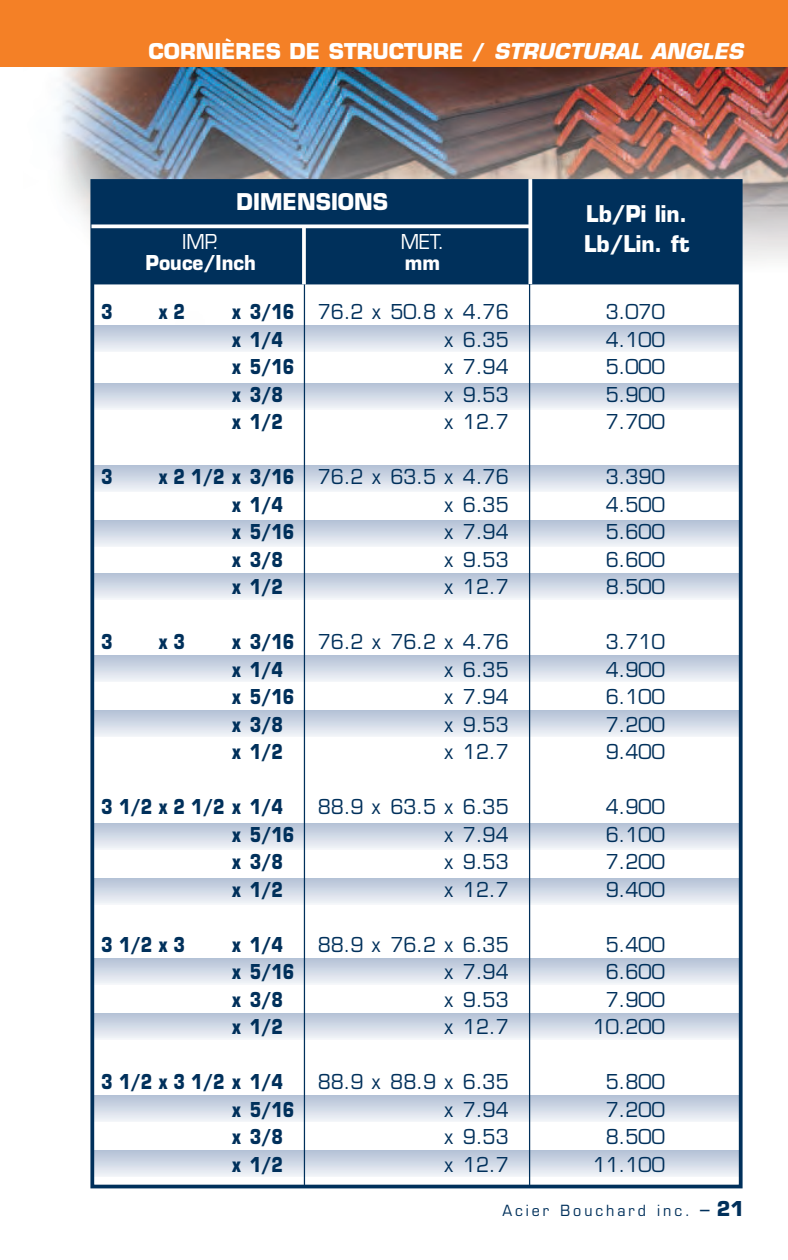
<style>
.page{position:relative;width:788px;height:1260px;background:#fff}
.page>*{position:absolute;margin:0;border:0;box-sizing:border-box;transform-origin:0 0}
.t1{font:700 22.5px "Eurostile";color:#fff;scale:.95 1}
.t2{font:700 21.25px "Eurostile";color:#fff}
.t3{font:20px/27.5px "Eurostile";color:#00305b;text-align:justify;scale:.95 1}
.t4{font:700 20px/27.5px "Eurostile";color:#00305b;scale:.8 1}
.t5{font:700 20px "Eurostile";color:#fff;scale:.95 1}
.t6{font:20px "Eurostile";color:#fff;scale:.95 1}
.t7{font:15px "Eurostile";letter-spacing:.205em;color:#00305b;scale:.95 1}
.s1{font-style:italic}
.s2{font-size:20px}
.s3{font-weight:700;font-size:20px}
</style>
<div class="page">
<img style="left:59px;top:68px;width:729px;height:283px">
<div style="left:0;top:0;width:788px;height:68px;background:#f48026"></div>
<div style="left:93px;top:182px;width:648px;height:99px;background:#00305b"></div>
<div style="left:93px;top:326px;width:648px;height:26px;background:linear-gradient(to bottom,#b4c2d7,#f0f3f7)"></div>
<div style="left:93px;top:383px;width:648px;height:26px;background:linear-gradient(to bottom,#b3c1d5,#eef1f6)"></div>
<div style="left:93px;top:466px;width:648px;height:26px;background:linear-gradient(to bottom,#b4c2d7,#f0f3f7)"></div>
<div style="left:93px;top:521px;width:648px;height:26px;background:linear-gradient(to bottom,#b4c2d7,#f0f3f7)"></div>
<div style="left:93px;top:573px;width:648px;height:26px;background:linear-gradient(to bottom,#b3c1d5,#eef1f6)"></div>
<div style="left:93px;top:656px;width:648px;height:26px;background:linear-gradient(to bottom,#b4c2d7,#f0f3f7)"></div>
<div style="left:93px;top:711px;width:648px;height:26px;background:linear-gradient(to bottom,#b4c2d7,#f0f3f7)"></div>
<div style="left:93px;top:823px;width:648px;height:26px;background:linear-gradient(to bottom,#b3c1d5,#eef1f6)"></div>
<div style="left:93px;top:878px;width:648px;height:26px;background:linear-gradient(to bottom,#b3c1d5,#eef1f6)"></div>
<div style="left:93px;top:958px;width:648px;height:26px;background:linear-gradient(to bottom,#b3c1d5,#eef1f6)"></div>
<div style="left:93px;top:1013px;width:648px;height:26px;background:linear-gradient(to bottom,#b3c1d5,#eef1f6)"></div>
<div style="left:93px;top:1096px;width:648px;height:26px;background:linear-gradient(to bottom,#b4c2d7,#f0f3f7)"></div>
<div style="left:93px;top:1151px;width:648px;height:26px;background:linear-gradient(to bottom,#b4c2d7,#f0f3f7)"></div>
<div style="left:90px;top:179px;width:652px;height:1009px;border:4px solid #00305b"></div>
<hr style="left:304px;top:225px;width:1px;height:960px;background:#00305b">
<hr style="left:529px;top:179px;width:1px;height:1006px;background:#00305b">
<hr style="left:91px;top:281px;width:649px;height:3px;background:#00305b">
<svg style="left:91px;top:224px;width:437px;height:4px;background:#e0e5ea"></svg>
<svg style="left:302px;top:225px;width:4px;height:59px"></svg>
<svg style="left:528px;top:179px;width:4px;height:105px"></svg>
<p class="t2" style="left:148px;top:43px;width:596px">CORNIÈRES DE STRUCTURE / <span class="s1">STRUCTURAL ANGLES</span></p>
<p class="t1" style="left:237px;top:193px;width:161px">DIMENSIONS</p>
<p class="t1" style="left:586px;top:205px;width:108px">Lb/Pi lin.</p>
<p class="t6" style="left:182px;top:234px;width:40px">IMP.</p>
<p class="t1" style="left:584px;top:235px;width:112px">Lb/Lin. ft</p>
<p class="t5" style="left:145px;top:255px;width:118px">Pouce/Inch</p>
<p class="t6" style="left:401px;top:234px;width:47px">MET.</p>
<p class="t5" style="left:405px;top:255px;width:39px">mm</p>
<p class="t4" style="left:101px;top:300px;width:16px">3</p>
<p class="t4" style="left:159px;top:300px;width:34px">x 2</p>
<p class="t4" style="left:232px;top:300px;width:79px">x 3/16 x 1/4 x 5/16 x 3/8 x 1/2</p>
<p class="t4" style="left:101px;top:465px;width:16px">3</p>
<p class="t4" style="left:232px;top:465px;width:79px;text-indent:-74px">x 2 1/2 x 3/16 x 1/4 x 5/16 x 3/8 x 1/2</p>
<p class="t4" style="left:101px;top:630px;width:16px">3</p>
<p class="t4" style="left:159px;top:630px;width:34px">x 3</p>
<p class="t4" style="left:232px;top:630px;width:79px">x 3/16 x 1/4 x 5/16 x 3/8 x 1/2</p>
<p class="t4" style="left:232px;top:795px;width:79px;text-indent:-131px">3 1/2 x 2 1/2 x 1/4 x 5/16 x 3/8 x 1/2</p>
<p class="t4" style="left:101px;top:933px;width:106px">3 1/2 x 3</p>
<p class="t4" style="left:232px;top:933px;width:79px">x 1/4 x 5/16 x 3/8 x 1/2</p>
<p class="t4" style="left:232px;top:1070px;width:79px;text-indent:-131px">3 1/2 x 3 1/2 x 1/4 x 5/16 x 3/8 x 1/2</p>
<p class="t3" style="left:444px;top:300px;width:69px;text-indent:-127px">76.2 x 50.8 x 4.76 x 6.35 x 7.94 x 9.53 x 12.7</p>
<p class="t3" style="left:444px;top:465px;width:69px;text-indent:-127px">76.2 x 63.5 x 4.76 x 6.35 x 7.94 x 9.53 x 12.7</p>
<p class="t3" style="left:444px;top:630px;width:69px;text-indent:-127px">76.2 x 76.2 x 4.76 x 6.35 x 7.94 x 9.53 x 12.7</p>
<p class="t3" style="left:444px;top:795px;width:69px;text-indent:-127px">88.9 x 63.5 x 6.35 x 7.94 x 9.53 x 12.7</p>
<p class="t3" style="left:444px;top:933px;width:69px;text-indent:-127px">88.9 x 76.2 x 6.35 x 7.94 x 9.53 x 12.7</p>
<p class="t3" style="left:444px;top:1070px;width:69px;text-indent:-127px">88.9 x 88.9 x 6.35 x 7.94 x 9.53 x 12.7</p>
<p class="t3" style="left:605px;top:300px;width:64px">3.070<br>4.100<br>5.000<br>5.900<br>7.700</p>
<p class="t3" style="left:605px;top:465px;width:64px">3.390<br>4.500<br>5.600<br>6.600<br>8.500</p>
<p class="t3" style="left:605px;top:630px;width:64px">3.710<br>4.900<br>6.100<br>7.200<br>9.400</p>
<p class="t3" style="left:605px;top:795px;width:64px">4.900<br>6.100<br>7.200<br>9.400</p>
<p class="t3" style="left:592px;top:933px;width:77px;text-align:right">5.400<br>6.600<br>7.900<br>10.200</p>
<p class="t3" style="left:592px;top:1070px;width:77px;text-align:right">5.800<br>7.200<br>8.500<br>11.100</p>
<p class="t7" style="left:502px;top:1205px;width:256px">Acier Bouchard inc. <span class="s2">–</span> <span class="s3">21</span></p>
</div>
